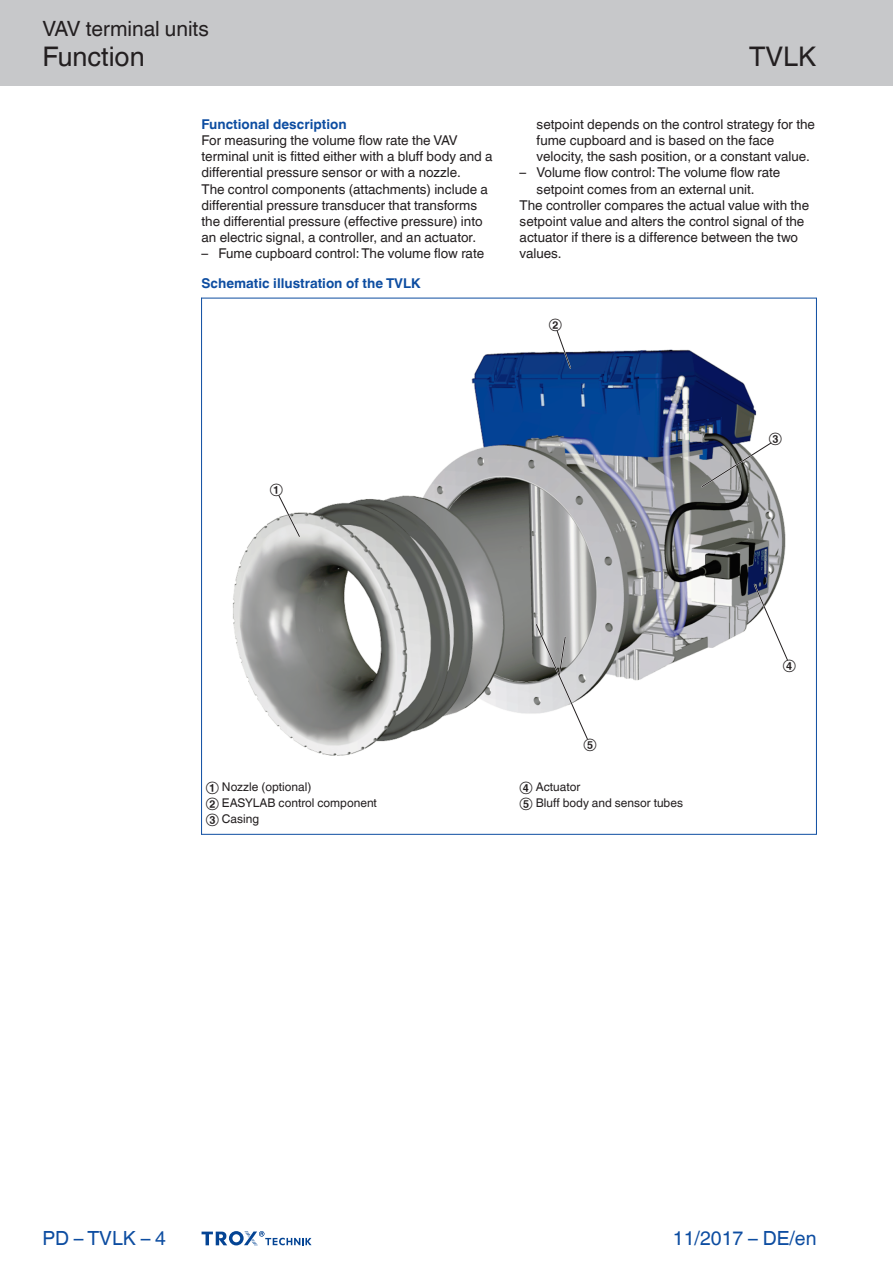
<style>
.page{position:relative;width:893px;height:1263px;background:#fff}
.page>*{position:absolute;margin:0;border:0;box-sizing:border-box;transform-origin:0 0}
.Navigation_2{font:27px "TROX Helvetica";color:#231f20}
.Navigation_3{font:27px "TROX Helvetica";color:#231f20}
.Navigation_1{font:21px "TROX Helvetica";color:#231f20}
.date{font:19.5px "TROX Helvetica";color:#0d4da1}
.pagina_li-re{font:19.5px "TROX Helvetica";color:#0d4da1}
.descr_txt_section_pa{font:13.5px/16.2px "TROX Helvetica";color:#231f20}
.descr_txt_section_li{font:13.5px/16.2px "TROX Helvetica";color:#231f20}
.Standard_oben_links{font:700 13.5px "TROX Helvetica";color:#0d4da1}
.descr_txt_section_ti{font:700 13.5px "TROX Helvetica";color:#0d4da1}
._30_graphic_index{font:12px "TROX Helvetica";color:#231f20}
.Update_OIDs{font:12px "TROX Helvetica";color:#231f20}
</style>
<div class="page">
<div style="left:0;top:0;width:893px;height:85px;background:#c7c8ca"></div>
<svg style="left:202px;top:1231px;width:110px;height:15px"></svg>
<img style="left:202px;top:299px;width:614px;height:479px">
<svg style="left:555px;top:329px;width:17px;height:41px"></svg>
<svg style="left:277px;top:494px;width:24px;height:44px"></svg>
<svg style="left:700px;top:441px;width:73px;height:48px"></svg>
<svg style="left:753px;top:582px;width:36px;height:80px"></svg>
<svg style="left:534px;top:623px;width:55px;height:118px"></svg>
<hr style="left:201px;top:298px;width:1px;height:537px;background:#0d4da1">
<hr style="left:816px;top:298px;width:1px;height:537px;background:#0d4da1">
<hr style="left:201px;top:298px;width:615px;height:1px;background:#0d4da1">
<hr style="left:201px;top:834px;width:615px;height:1px;background:#0d4da1">
<p class="Navigation_1" style="left:43px;top:17px;width:168px">VAV terminal units</p>
<p class="Navigation_2" style="left:43px;top:41px;width:104px">Function</p>
<p class="descr_txt_section_ti" style="left:202px;top:116px;width:147px">Functional description</p>
<p class="descr_txt_section_pa" style="left:202px;top:132px;width:293px">For measuring the volume flow rate the VAV terminal unit is fitted either with a bluff body and a differential pressure sensor or with a nozzle.</p>
<p class="descr_txt_section_pa" style="left:202px;top:181px;width:288px">The control components (attachments) include a differential pressure transducer that transforms the differential pressure (effective pressure) into an electric signal, a controller, and an actuator.</p>
<p class="descr_txt_section_li" style="left:202px;top:246px;width:284px">– Fume cupboard control: The volume flow rate</p>
<p class="Standard_oben_links" style="left:202px;top:276px;width:221px">Schematic illustration of the TVLK</p>
<p class="Navigation_3" style="left:749px;top:41px;width:69px">TVLK</p>
<p class="descr_txt_section_li" style="left:537px;top:116px;width:280px">setpoint depends on the control strategy for the fume cupboard and is based on the face velocity, the sash position, or a constant value.</p>
<p class="descr_txt_section_li" style="left:537px;top:165px;width:245px;text-indent:-17px">– Volume flow control: The volume flow rate setpoint comes from an external unit.</p>
<p class="descr_txt_section_pa" style="left:520px;top:197px;width:291px">The controller compares the actual value with the setpoint value and alters the control signal of the actuator if there is a difference between the two values.</p>
<p class="Update_OIDs" style="left:549px;top:317px;width:15px">②</p>
<p class="Update_OIDs" style="left:270px;top:482px;width:15px">①</p>
<p class="Update_OIDs" style="left:769px;top:431px;width:15px">③</p>
<p class="_30_graphic_index" style="left:206px;top:780px;width:107px">① Nozzle (optional)</p>
<p class="_30_graphic_index" style="left:206px;top:796px;width:173px">② EASYLAB control component</p>
<p class="_30_graphic_index" style="left:206px;top:812px;width:55px">③ Casing</p>
<p class="Update_OIDs" style="left:583px;top:736px;width:15px">⑤</p>
<p class="_30_graphic_index" style="left:520px;top:780px;width:62px">④ Actuator</p>
<p class="_30_graphic_index" style="left:520px;top:796px;width:165px">⑤ Bluff body and sensor tubes</p>
<p class="Update_OIDs" style="left:783px;top:657px;width:15px">④</p>
<p class="pagina_li-re" style="left:43px;top:1227px;width:125px">PD – TVLK – 4</p>
<p class="date" style="left:673px;top:1227px;width:145px">11/2017 – DE/en</p>
</div>
